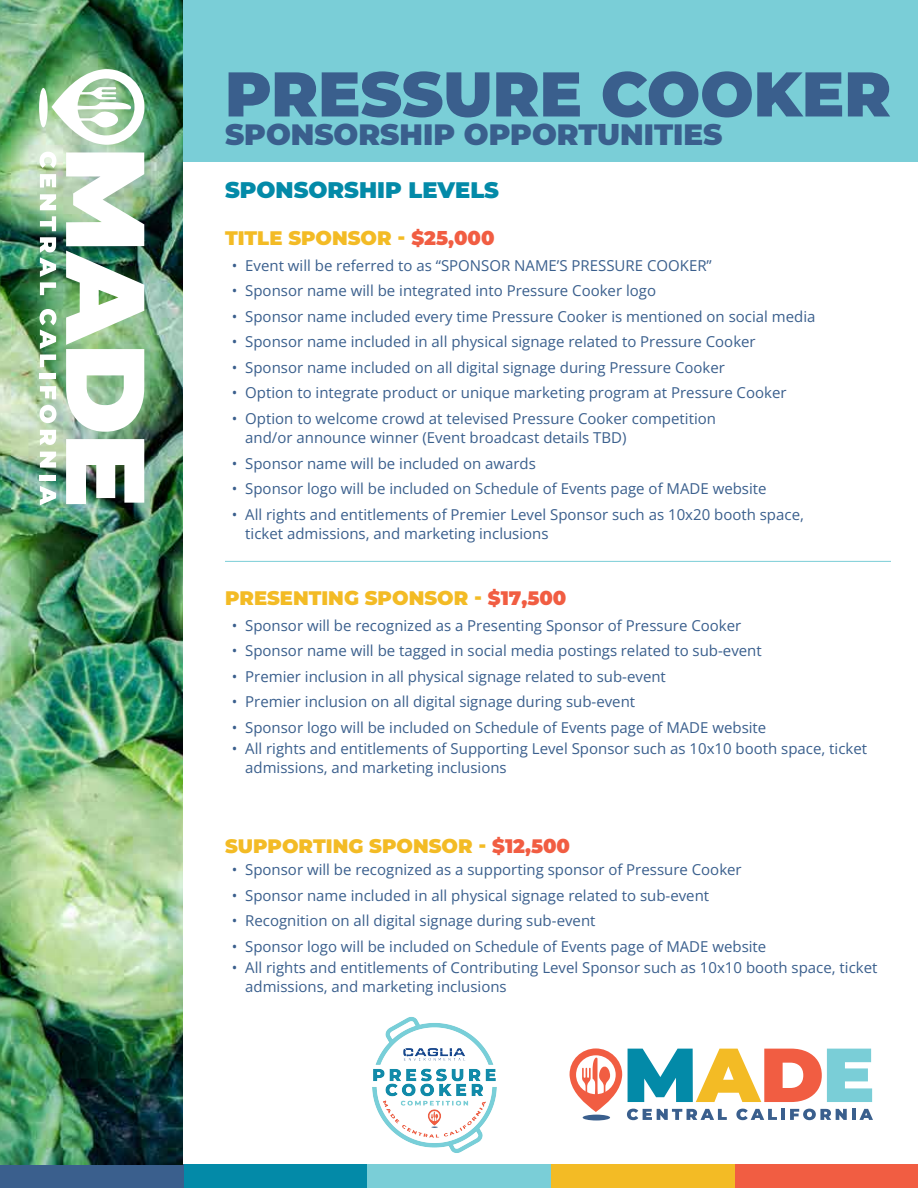
<style>
.page{position:relative;width:918px;height:1188px;background:#fff}
.page>*{position:absolute;margin:0;border:0;box-sizing:border-box;transform-origin:0 0}
.t1{font:900 63px "Montserrat";color:#3a5f8d}
.t2{font:900 29.25px "Montserrat";color:#3a5f8d}
.t3{font:900 22.5px "Montserrat";color:#038aa8}
.t4{font:900 19.5px "Montserrat";color:#f3bb25}
.t5{font:15px/19.5px "Open Sans";color:#3a5f8d}
.s1{color:#f15d42}
.s2{font-style:inherit}
</style>
<div class="page">
<div style="left:184px;top:1164px;width:183px;height:24px;background:#038aa8"></div>
<div style="left:0;top:1164px;width:184px;height:24px;background:#3a5f8d"></div>
<div style="left:734px;top:1164px;width:184px;height:24px;background:#f15d42"></div>
<div style="left:367px;top:1164px;width:184px;height:24px;background:#7aced7"></div>
<div style="left:551px;top:1164px;width:183px;height:24px;background:#f3bb25"></div>
<div style="left:183px;top:0;width:735px;height:162px;background:#7aced7"></div>
<hr style="left:225px;top:561px;width:666px;height:1px;background:#7aced7">
<img style="left:0;top:0;width:183px;height:1164px">
<div style="left:39px;top:88px;width:9px;height:39px;background:#fff;border-radius:50%"></div>
<svg style="left:52px;top:69px;width:93px;height:76px"></svg>
<svg style="left:66px;top:439px;width:78px;height:65px"></svg>
<img style="left:66px;top:152px;width:78px;height:280px">
<svg style="left:40px;top:152px;width:16px;height:16px"></svg>
<svg style="left:40px;top:174px;width:16px;height:14px"></svg>
<svg style="left:40px;top:194px;width:16px;height:16px"></svg>
<svg style="left:40px;top:216px;width:16px;height:15px"></svg>
<svg style="left:40px;top:237px;width:16px;height:58px"></svg>
<svg style="left:40px;top:309px;width:16px;height:40px"></svg>
<svg style="left:40px;top:355px;width:16px;height:12px"></svg>
<div style="left:40px;top:373px;width:16px;height:6px;background:#fff"></div>
<svg style="left:40px;top:386px;width:16px;height:13px"></svg>
<svg style="left:40px;top:405px;width:16px;height:18px"></svg>
<svg style="left:40px;top:430px;width:16px;height:15px"></svg>
<svg style="left:40px;top:452px;width:16px;height:16px"></svg>
<div style="left:40px;top:475px;width:16px;height:5px;background:#fff"></div>
<svg style="left:40px;top:486px;width:16px;height:19px"></svg>
<svg style="left:570px;top:1048px;width:303px;height:72px"></svg>
<img style="left:372px;top:1017px;width:125px;height:136px">
<h1 class="t1" style="left:225px;top:47px;width:668px">PRESSURE COOKER</h1>
<h2 class="t2" style="left:225px;top:113px;width:499px">SPONSORSHIP OPPORTUNITIES</h2>
<h3 class="t3" style="left:225px;top:173px;width:276px">SPONSORSHIP LEVELS</h3>
<h3 class="t4" style="left:225px;top:224px;width:271px">TITLE SPONSOR - <span class="s1">$25,000</span></h3>
<p class="t5" style="left:232px;top:255px;width:482px">• Event will be referred to as “SPONSOR NAME’S PRESSURE COOKER”</p>
<p class="t5" style="left:232px;top:281px;width:426px">• Sponsor name will be integrated into Pressure Cooker logo</p>
<p class="t5" style="left:232px;top:306px;width:585px">• Sponsor name included every time Pressure Cooker is mentioned on social media</p>
<p class="t5" style="left:232px;top:332px;width:526px">• Sponsor name included in all physical signage related to Pressure Cooker</p>
<p class="t5" style="left:232px;top:357px;width:495px">• Sponsor name included on all digital signage during Pressure Cooker</p>
<p class="t5" style="left:232px;top:383px;width:556px">• Option to integrate product or unique marketing program at Pressure Cooker</p>
<p class="t5" style="left:245px;top:408px;width:472px;text-indent:-14px">• Option to welcome crowd at televised Pressure Cooker competition and/or announce winner (Event broadcast details TBD)</p>
<p class="t5" style="left:232px;top:453px;width:306px">• Sponsor name will be included on awards</p>
<p class="t5" style="left:232px;top:479px;width:536px">• Sponsor logo will be included on Schedule of Events page of MADE website</p>
<p class="t5" style="left:245px;top:504px;width:560px;text-indent:-14px">• All rights and entitlements of Premier Level Sponsor such as 10x20 booth space, ticket admissions, and marketing inclusions</p>
<h3 class="t4" style="left:225px;top:584px;width:343px">PRESENTING SPONSOR - <span class="s1">$17,500</span></h3>
<p class="t5" style="left:232px;top:615px;width:511px">• Sponsor will be recognized as a <span class="s2">Presenting S</span>ponsor of Pressure Cooker</p>
<p class="t5" style="left:232px;top:641px;width:532px">• Sponsor name will be tagged in social media postings related to sub-event</p>
<p class="t5" style="left:232px;top:666px;width:436px">• <span class="s2">Premier inclusion</span> in all physical signage related to sub-event</p>
<p class="t5" style="left:232px;top:692px;width:405px">• <span class="s2">Premier inclusion</span> on all digital signage during sub-event</p>
<p class="t5" style="left:232px;top:717px;width:536px">• Sponsor logo will be included on Schedule of Events page of MADE website</p>
<p class="t5" style="left:245px;top:738px;width:623px;text-indent:-14px">• All rights and entitlements of Supporting Level Sponsor such as 10x10 booth space, ticket admissions, and marketing inclusions</p>
<h3 class="t4" style="left:225px;top:831px;width:347px">SUPPORTING SPONSOR - <span class="s1">$12,500</span></h3>
<p class="t5" style="left:232px;top:860px;width:512px">• Sponsor will be recognized as a supporting sponsor of Pressure Cooker</p>
<p class="t5" style="left:232px;top:885px;width:479px">• Sponsor name included in all physical signage related to sub-event</p>
<p class="t5" style="left:232px;top:911px;width:365px">• Recognition on all digital signage during sub-event</p>
<p class="t5" style="left:232px;top:936px;width:536px">• Sponsor logo will be included on Schedule of Events page of MADE website</p>
<p class="t5" style="left:245px;top:957px;width:634px;text-indent:-13px">• All rights and entitlements of <span class="s2">Contributing</span> Level Sponsor such as 10x10 booth space, ticket admissions, and marketing inclusions</p>
</div>
